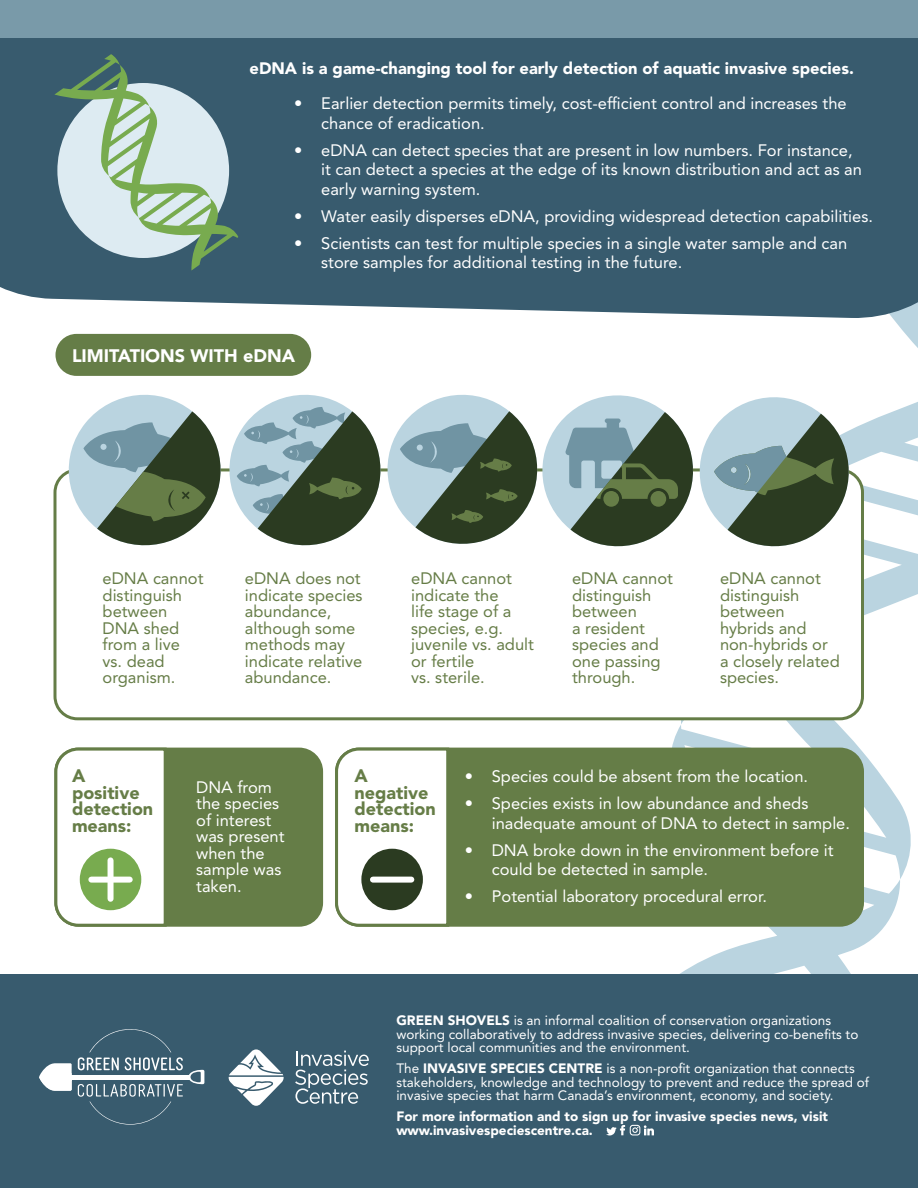
<style>
.page{position:relative;width:918px;height:1188px;background:#fff}
.page>*{position:absolute;margin:0;border:0;box-sizing:border-box;transform-origin:0 0}
.t1{font:900 18px/16.5px "Avenir LT Std";color:#667d47}
.t2{font:900 18px "Avenir LT Std";color:#fff}
.t3{font:16.5px/16.5px "Avenir LT Std";color:#fff}
.t4{font:16.5px/16.5px "Avenir LT Std";color:#667d47}
.t5{font:900 16.5px "Avenir LT Std";color:#fff}
.t6{font:13.5px/13.5px "Avenir LT Std";color:#fff}
.t7{font:900 13.5px/13.5px "Avenir LT Std";color:#fff}
.s1{font-weight:900}
</style>
<div class="page">
<svg style="left:655px;top:320px;width:263px;height:655px"></svg>
<div style="left:55px;top:470px;width:807px;height:249px;background:#fff;border-radius:22px"></div>
<div style="left:53px;top:468px;width:811px;height:252px;border:3px solid #657d47;border-radius:22px"></div>
<div style="left:56px;top:334px;width:255px;height:42px;background:#657d47;border-radius:21px"></div>
<div style="left:0;top:38px;width:918px;height:282px;background:#385b6e"></div>
<div style="left:0;top:975px;width:918px;height:213px;background:#385b6e"></div>
<svg style="left:295px;top:1051px;width:74px;height:53px"></svg>
<svg style="left:229px;top:1049px;width:55px;height:57px"></svg>
<svg style="left:606px;top:1125px;width:48px;height:11px"></svg>
<svg style="left:54px;top:54px;width:184px;height:217px;background:#90aca8"></svg>
<div style="left:0;top:0;width:918px;height:38px;background:#799aa9"></div>
<div style="left:56px;top:749px;width:266px;height:176px;background:#657d47;border-radius:22px"></div>
<div style="left:54px;top:748px;width:269px;height:179px;border:3px solid #657d47;border-radius:22px"></div>
<div style="left:337px;top:749px;width:525px;height:176px;background:#657d47;border-radius:22px"></div>
<div style="left:335px;top:748px;width:529px;height:179px;border:3px solid #657d47;border-radius:22px"></div>
<svg style="left:59px;top:385px;width:799px;height:162px"></svg>
<svg style="left:54px;top:747px;width:114px;height:180px;background:#edf0e9"></svg>
<div style="left:80px;top:849px;width:61px;height:61px;background:#78ab4f;border-radius:50%"></div>
<svg style="left:335px;top:747px;width:116px;height:180px;background:#edf0e9"></svg>
<div style="left:361px;top:849px;width:62px;height:61px;background:#2b3b21;border-radius:50%"></div>
<div style="left:108px;top:860px;width:6px;height:39px;background:#fff"></div>
<div style="left:91px;top:877px;width:39px;height:6px;background:#fff"></div>
<div style="left:373px;top:877px;width:38px;height:6px;background:#fff"></div>
<svg style="left:39px;top:1029px;width:165px;height:96px"></svg>
<p class="t5" style="left:250px;top:59px;width:606px">eDNA is a game-changing tool for early detection of aquatic invasive species.</p>
<p class="t3" style="left:321px;top:93px;width:527px;line-height:19.8px;text-indent:-27px">• Earlier detection permits timely, cost-efficient control and increases the chance of eradication.</p>
<p class="t3" style="left:321px;top:140px;width:542px;line-height:19.6px;text-indent:-27px">• eDNA can detect species that are present in low numbers. For instance, it can detect a species at the edge of its known distribution and act as an early warning system.</p>
<p class="t3" style="left:294px;top:208px;width:580px">• Water easily disperses eDNA, providing widespread detection capabilities.</p>
<p class="t3" style="left:321px;top:234px;width:528px;line-height:19.5px;text-indent:-27px">• Scientists can test for multiple species in a single water sample and can store samples for additional testing in the future.</p>
<p class="t2" style="left:72px;top:345px;width:225px">LIMITATIONS WITH eDNA</p>
<p class="t4" style="left:245px;top:570px;width:119px">eDNA does not indicate species abundance, although some methods may indicate relative abundance.</p>
<p class="t4" style="left:411px;top:570px;width:124px">eDNA cannot indicate the<br>life stage of a species, e.g. juvenile vs. adult or fertile<br>vs. sterile.</p>
<p class="t4" style="left:720px;top:570px;width:121px">eDNA cannot distinguish between hybrids and non-hybrids or a closely related species.</p>
<p class="t4" style="left:103px;top:570px;width:102px">eDNA cannot distinguish between<br>DNA shed from a live vs. dead organism.</p>
<p class="t4" style="left:572px;top:570px;width:102px">eDNA cannot distinguish between<br>a resident species and one passing through.</p>
<p class="t1" style="left:72px;top:768px;width:83px">A positive detection means:</p>
<p class="t1" style="left:354px;top:768px;width:83px">A negative detection means:</p>
<p class="t3" style="left:196px;top:779px;width:90px">DNA from the species of interest was present when the sample was taken.</p>
<p class="t3" style="left:465px;top:768px;width:345px">• Species could be absent from the location.</p>
<p class="t3" style="left:492px;top:794px;width:360px;line-height:19.5px;text-indent:-27px">• Species exists in low abundance and sheds inadequate amount of DNA to detect in sample.</p>
<p class="t3" style="left:492px;top:840px;width:343px;line-height:19.8px;text-indent:-27px">• DNA broke down in the environment before it could be detected in sample.</p>
<p class="t3" style="left:465px;top:889px;width:304px">• Potential laboratory procedural error.</p>
<p class="t6" style="left:396px;top:1014px;width:463px"><span class="s1">GREEN SHOVELS</span> is an informal coalition of conservation organizations working collaboratively to address invasive species, delivering co-benefits to support local communities and the environment.</p>
<p class="t6" style="left:396px;top:1062px;width:474px">The <span class="s1">INVASIVE SPECIES CENTRE</span> is a non-profit organization that connects stakeholders, knowledge and technology to prevent and reduce the spread of invasive species that harm Canada’s environment, economy, and society.</p>
<p class="t7" style="left:396px;top:1110px;width:433px">For more information and to sign up for invasive species news, visit www.invasivespeciescentre.ca.</p>
</div>
